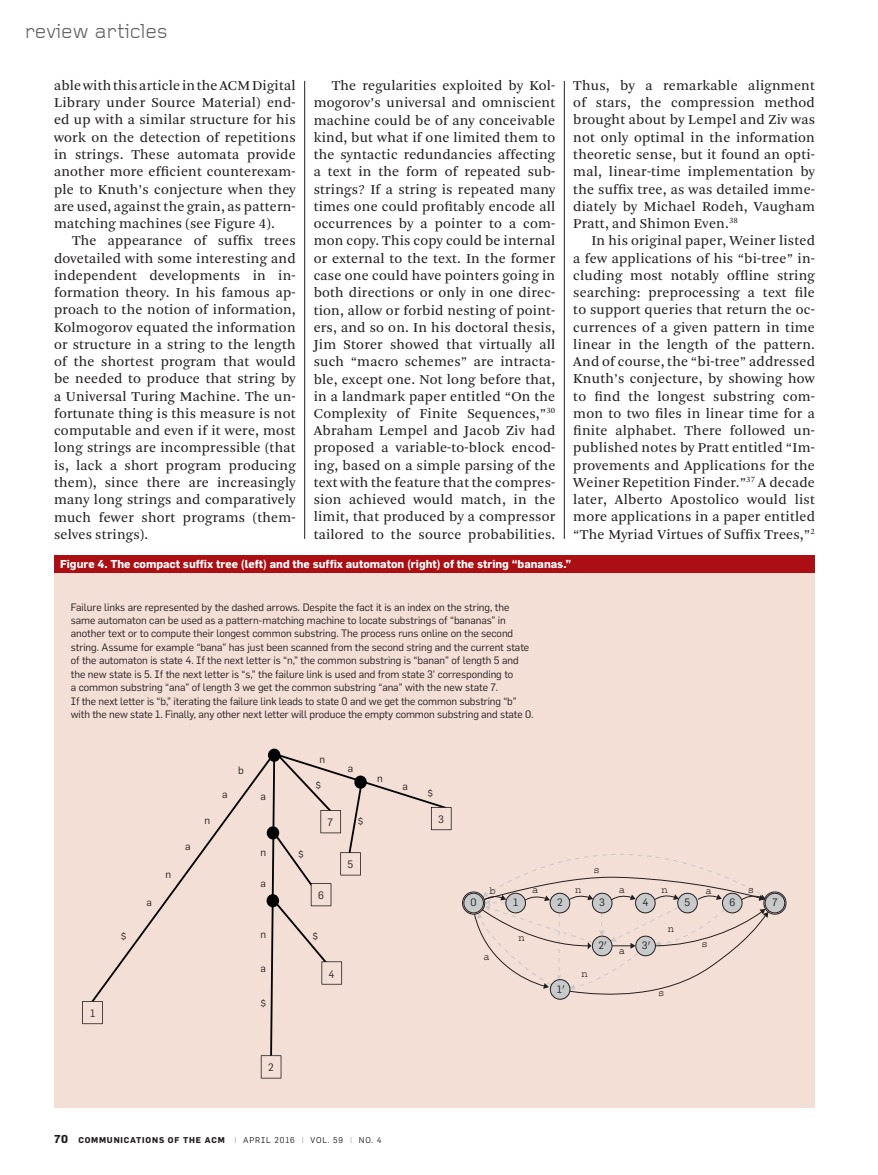
<style>
.page{position:relative;width:878px;height:1175px;background:#fff}
.page>*{position:absolute;margin:0;border:0;box-sizing:border-box;transform-origin:0 0}
.t1{font:21px "Foundry Gridnik";letter-spacing:-.015em;color:#636466}
.t2{font:14.25px/17.2px "Arnhem Blond";letter-spacing:.015em;color:#231f20;text-align:justify}
.t3{font:700 11.25px "Flama";color:#fff}
.t4{font:10.5px/13.5px "Flama";letter-spacing:-.005em;color:#231f20}
.t5{font:10.5px "Courier Std";color:#231f20}
.t6{font:700 8.25px "Flama";letter-spacing:.1em;color:#231f20}
.s1{font-size:11.25px}
.s2{font-weight:400;color:#949698}
.s3{font-weight:400}
</style>
<div class="page">
<hr style="left:564px;top:81px;width:1px;height:458px;background:#231f20">
<hr style="left:304px;top:81px;width:1px;height:458px;background:#231f20">
<div style="left:54px;top:564px;width:760px;height:544px;background:#f4dfd6"></div>
<div style="left:54px;top:556px;width:760px;height:17px;background:#ab0f14"></div>
<svg style="left:91px;top:769px;width:170px;height:232px"></svg>
<svg style="left:82px;top:1001px;width:21px;height:23px"></svg>
<svg style="left:261px;top:754px;width:190px;height:324px"></svg>
<div style="left:268px;top:748px;width:12px;height:13px;background:#030505;border-radius:50%"></div>
<div style="left:354px;top:775px;width:13px;height:13px;background:#030505;border-radius:50%"></div>
<div style="left:266px;top:894px;width:13px;height:13px;background:#030505;border-radius:50%"></div>
<div style="left:267px;top:826px;width:12px;height:13px;background:#030505;border-radius:50%"></div>
<div style="left:462px;top:891px;width:23px;height:23px;border:1px solid #231f20;border-radius:50%"></div>
<div style="left:464px;top:893px;width:19px;height:20px;background:#c7c9cb;border-radius:50%"></div>
<div style="left:463px;top:893px;width:20px;height:20px;border:1px solid #231f20;border-radius:50%"></div>
<div style="left:763px;top:891px;width:23px;height:23px;border:1px solid #231f20;border-radius:50%"></div>
<div style="left:765px;top:893px;width:19px;height:20px;background:#c7c9cb;border-radius:50%"></div>
<div style="left:764px;top:893px;width:21px;height:20px;border:1px solid #231f20;border-radius:50%"></div>
<div style="left:550px;top:979px;width:20px;height:20px;border:1px solid #231f20;border-radius:50%"></div>
<svg style="left:473px;top:854px;width:295px;height:143px"></svg>
<h1 class="t1" style="left:25px;top:19px;width:144px">review articles</h1>
<p class="t2" style="left:54px;top:77px;width:243px">able with this article in the ACM Digital Library under Source Material) end&shy;ed up with a similar structure for his work on the detection of repetitions in strings. These automata provide another more efficient counterexam&shy;ple to Knuth’s conjecture when they are used, against the grain, as pattern&shy;matching machines (see Figure 4).</p>
<p class="t2" style="left:54px;top:232px;width:243px;text-indent:18px">The appearance of suffix trees dovetailed with some interesting and independent developments in in&shy;formation theory. In his famous ap&shy;proach to the notion of information, Kolmogorov equated the information or structure in a string to the length of the shortest program that would be needed to produce that string by a Universal Turing Machine. The un&shy;fortunate thing is this measure is not computable and even if it were, most long strings are incompressible (that is, lack a short program producing them), since there are increasingly many long strings and comparatively much fewer short programs (them&shy;selves strings).</p>
<p class="t2" style="left:573px;top:77px;width:243px">Thus, by a remarkable alignment of stars, the compression method brought about by Lempel and Ziv was not only optimal in the information theoretic sense, but it found an opti&shy;mal, linear-time implementation by the suffix tree, as was detailed imme&shy;diately by Michael Rodeh, Vaugham Pratt, and Shimon Even.<sup>38</sup></p>
<p class="t2" style="left:573px;top:232px;width:243px;text-indent:18px">In his original paper, Weiner listed a few applications of his “bi-tree” in&shy;cluding most notably offline string searching: preprocessing a text file to support queries that return the oc&shy;currences of a given pattern in time linear in the length of the pattern.<br>And of course, the “bi-tree” addressed Knuth’s conjecture, by showing how to find the longest substring com&shy;mon to two files in linear time for a finite alphabet. There followed un&shy;published notes by Pratt entitled “Im&shy;provements and Applications for the Weiner Repetition Finder.”<sup>37</sup> A decade later, Alberto Apostolico would list more applications in a paper entitled “The Myriad Virtues of Suffix Trees,”<sup>2</sup></p>
<p class="t2" style="left:314px;top:77px;width:243px;text-indent:18px">The regularities exploited by Kol&shy;mogorov’s universal and omniscient machine could be of any conceivable kind, but what if one limited them to the syntactic redundancies affecting a text in the form of repeated sub&shy;strings? If a string is repeated many times one could profitably encode all occurrences by a pointer to a com&shy;mon copy. This copy could be internal or external to the text. In the former case one could have pointers going in both directions or only in one direc&shy;tion, allow or forbid nesting of point&shy;ers, and so on. In his doctoral thesis, Jim Storer showed that virtually all such “macro schemes” are intracta&shy;ble, except one. Not long before that, in a landmark paper entitled “On the Complexity of Finite Sequences,”<sup>30<br></sup>Abraham Lempel and Jacob Ziv had proposed a variable-to-block encod&shy;ing, based on a simple parsing of the text with the feature that the compres&shy;sion achieved would match, in the limit, that produced by a compressor tailored to the source probabilities.</p>
<p class="t3" style="left:60px;top:557px;width:513px">Figure 4. The compact suffix tree (left) and the suffix automaton (right) of the string “bananas.”</p>
<p class="t4" style="left:71px;top:600px;width:464px">Failure links are represented by the dashed arrows. Despite the fact it is an index on the string, the same automaton can be used as a pattern-matching machine to locate substrings of “bananas” in another text or to compute their longest common substring. The process runs online on the second string. Assume for example “bana” has just been scanned from the second string and the current state of the automaton is state 4. If the next letter is “n,” the common substring is “banan” of length 5 and the new state is 5. If the next letter is “s,” the failure link is used and from state 3’ corresponding to<br>a common substring “ana” of length 3 we get the common substring “ana” with the new state 7.<br>If the next letter is “b,” iterating the failure link leads to state 0 and we get the common substring “b” with the new state 1. Finally, any other next letter will produce the empty common substring and state 0.</p>
<p class="t4" style="left:90px;top:1006px;width:7px">1</p>
<p class="t4" style="left:121px;top:929px;width:7px">$</p>
<p class="t4" style="left:146px;top:895px;width:7px">a</p>
<p class="t4" style="left:165px;top:867px;width:7px">n</p>
<p class="t4" style="left:185px;top:839px;width:7px">a</p>
<p class="t4" style="left:204px;top:813px;width:7px">n</p>
<p class="t4" style="left:238px;top:764px;width:7px">b</p>
<p class="t4" style="left:222px;top:787px;width:7px">a</p>
<p class="t4" style="left:260px;top:789px;width:7px">a</p>
<p class="t4" style="left:260px;top:845px;width:7px">n</p>
<p class="t4" style="left:260px;top:876px;width:7px">a</p>
<p class="t4" style="left:260px;top:927px;width:7px">n</p>
<p class="t4" style="left:260px;top:961px;width:7px">a</p>
<p class="t4" style="left:260px;top:996px;width:7px">$</p>
<p class="t4" style="left:268px;top:1060px;width:7px">2</p>
<p class="t4" style="left:298px;top:847px;width:7px">$</p>
<p class="t4" style="left:319px;top:752px;width:7px">n</p>
<p class="t4" style="left:315px;top:778px;width:7px">$</p>
<p class="t4" style="left:327px;top:815px;width:7px">7</p>
<p class="t4" style="left:318px;top:888px;width:7px">6</p>
<p class="t4" style="left:312px;top:929px;width:7px">$</p>
<p class="t4" style="left:328px;top:967px;width:8px">4</p>
<p class="t4" style="left:348px;top:761px;width:7px">a</p>
<p class="t4" style="left:358px;top:814px;width:7px">$</p>
<p class="t4" style="left:347px;top:857px;width:7px">5</p>
<p class="t4" style="left:377px;top:771px;width:7px">n</p>
<p class="t4" style="left:402px;top:779px;width:7px">a</p>
<p class="t4" style="left:427px;top:786px;width:7px">$</p>
<p class="t4" style="left:438px;top:812px;width:7px">3</p>
<p class="t6" style="left:54px;top:1134px;width:329px"><span class="s1">70</span> COMMUNICATIONS OF THE ACM <span class="s2">|</span> <span class="s3">APRIL 2016</span> <span class="s2">|</span> <span class="s3">VOL. 59</span> <span class="s2">|</span> <span class="s3">NO. 4</span></p>
<p class="t4" style="left:470px;top:895px;width:8px">0</p>
<p class="t5" style="left:489px;top:884px;width:8px">b</p>
<p class="t5" style="left:532px;top:884px;width:8px">a</p>
<p class="t5" style="left:575px;top:883px;width:8px">n</p>
<p class="t5" style="left:593px;top:864px;width:8px">s</p>
<p class="t5" style="left:618px;top:884px;width:8px">a</p>
<p class="t5" style="left:661px;top:884px;width:8px">n</p>
<p class="t5" style="left:705px;top:884px;width:8px">a</p>
<p class="t5" style="left:747px;top:884px;width:8px">s</p>
<p class="t5" style="left:483px;top:951px;width:8px">a</p>
<p class="t4" style="left:513px;top:895px;width:7px">1</p>
<p class="t4" style="left:557px;top:895px;width:7px">2</p>
<p class="t4" style="left:599px;top:895px;width:7px">3</p>
<p class="t4" style="left:642px;top:895px;width:8px">4</p>
<p class="t4" style="left:684px;top:895px;width:7px">5</p>
<p class="t4" style="left:729px;top:895px;width:7px">6</p>
<p class="t4" style="left:772px;top:895px;width:7px">7</p>
<p class="t4" style="left:598px;top:938px;width:7px">2</p>
<p class="t4" style="left:556px;top:982px;width:7px">1</p>
<p class="t5" style="left:667px;top:922px;width:8px">n</p>
<p class="t5" style="left:518px;top:932px;width:8px">n</p>
<p class="t4" style="left:642px;top:938px;width:7px">3</p>
<p class="t5" style="left:701px;top:938px;width:8px">s</p>
<p class="t5" style="left:618px;top:945px;width:8px">a</p>
<p class="t5" style="left:581px;top:967px;width:8px">n</p>
<p class="t5" style="left:658px;top:987px;width:8px">s</p>
</div>
